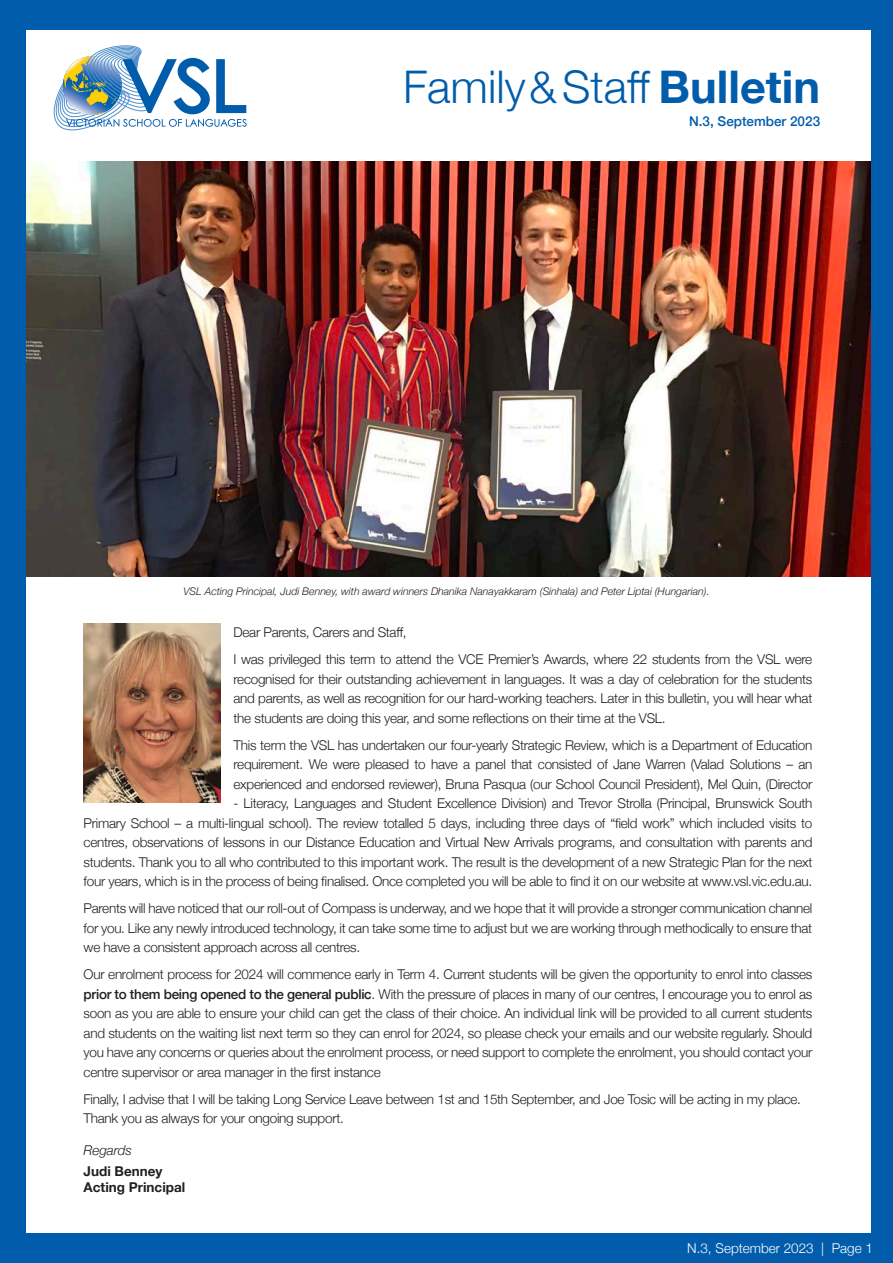
<style>
.page{position:relative;width:893px;height:1263px;background:#fff}
.page>*{position:absolute;margin:0;border:0;box-sizing:border-box;transform-origin:0 0}
.Paragraph_Style_1{font:300 45px "Helvetica Neue";color:#015dab}
.t1{font:300 13.5px/19.5px "Helvetica Neue";letter-spacing:-.02em;color:#231f20;text-align:justify}
.t2{font:700 13.5px "Helvetica Neue";color:#231f20}
.Paragraph_Style_1-2{font:300 13.5px "Helvetica Neue";color:#fff}
.Paragraph_Style_1-3{font:500 13.5px "Helvetica Neue";color:#015dab}
.t3{font:italic 300 13.5px "Helvetica Neue";color:#231f20}
.t4{font:italic 300 10.5px "Helvetica Neue";color:#231f20}
.s1{font-weight:700}
.s2{font-weight:500}
</style>
<div class="page">
<svg style="left:53px;top:45px;width:194px;height:86px"></svg>
<div style="left:0;top:0;width:893px;height:30px;background:#015dab"></div>
<div style="left:0;top:1233px;width:893px;height:30px;background:#015dab"></div>
<img style="left:25px;top:161px;width:847px;height:415px">
<div style="left:0;top:22px;width:25px;height:1241px;background:#015dab"></div>
<div style="left:872px;top:0;width:21px;height:1248px;background:#015dab"></div>
<img style="left:84px;top:624px;width:137px;height:179px">
<p class="Paragraph_Style_1" style="left:403px;top:51px;width:418px">Family&amp; Staff <span class="s1">Bulletin</span></p>
<p class="Paragraph_Style_1-3" style="left:689px;top:110px;width:133px">N.3, September 2023</p>
<p class="t4" style="left:183px;top:583px;width:528px">VSL Acting Principal, Judi Benney, with award winners Dhanika Nanayakkaram (Sinhala) and Peter Liptai (Hungarian).</p>
<p class="t1" style="left:234px;top:621px;width:175px">Dear Parents, Carers and Staff,</p>
<p class="t1" style="left:234px;top:648px;width:580px">I was privileged this term to attend the VCE Premier’s Awards, where 22 students from the VSL were recognised for their outstanding achievement in languages. It was a day of celebration for the students and parents, as well as recognition for our hard-working teachers. Later in this bulletin, you will hear what the students are doing this year, and some reflections on their time at the VSL.</p>
<p class="t1" style="left:234px;top:734px;width:580px">This term the VSL has undertaken our four-yearly Strategic Review, which is a Department of Education requirement. We were pleased to have a panel that consisted of Jane Warren (Valad Solutions – an experienced and endorsed reviewer), Bruna Pasqua (our School Council President), Mel Quin, (Director</p>
<p class="t1" style="left:84px;top:792px;width:730px;text-indent:150px">- Literacy, Languages and Student Excellence Division) and Trevor Strolla (Principal, Brunswick South Primary School – a multi-lingual school). The review totalled 5 days, including three days of “field work” which included visits to centres, observations of lessons in our Distance Education and Virtual New Arrivals programs, and consultation with parents and students. Thank you to all who contributed to this important work. The result is the development of a new Strategic Plan for the next four years, which is in the process of being finalised. Once completed you will be able to find it on our website at www.vsl.vic.edu.au.</p>
<p class="t1" style="left:84px;top:897px;width:730px">Parents will have noticed that our roll-out of Compass is underway, and we hope that it will provide a stronger communication channel for you. Like any newly introduced technology, it can take some time to adjust but we are working through methodically to ensure that we have a consistent approach across all centres.</p>
<p class="t1" style="left:84px;top:963px;width:730px">Our enrolment process for 2024 will commence early in Term 4. Current students will be given the opportunity to enrol into classes <span class="s2">prior to them being opened to the general public</span>. With the pressure of places in many of our centres, I encourage you to enrol as soon as you are able to ensure your child can get the class of their choice. An individual link will be provided to all current students and students on the waiting list next term so they can enrol for 2024, so please check your emails and our website regularly. Should you have any concerns or queries about the enrolment process, or need support to complete the enrolment, you should contact your centre supervisor or area manager in the first instance</p>
<p class="t1" style="left:84px;top:1088px;width:719px">Finally, I advise that I will be taking Long Service Leave between 1st and 15th September, and Joe Tosic will be acting in my place.</p>
<p class="t1" style="left:84px;top:1107px;width:262px">Thank you as always for your ongoing support.</p>
<p class="t3" style="left:84px;top:1139px;width:50px">Regards</p>
<p class="t2" style="left:84px;top:1160px;width:81px">Judi Benney</p>
<p class="t2" style="left:84px;top:1176px;width:103px">Acting Principal</p>
<p class="Paragraph_Style_1-2" style="left:687px;top:1237px;width:187px">N.3, September 2023 | Page 1</p>
</div>
